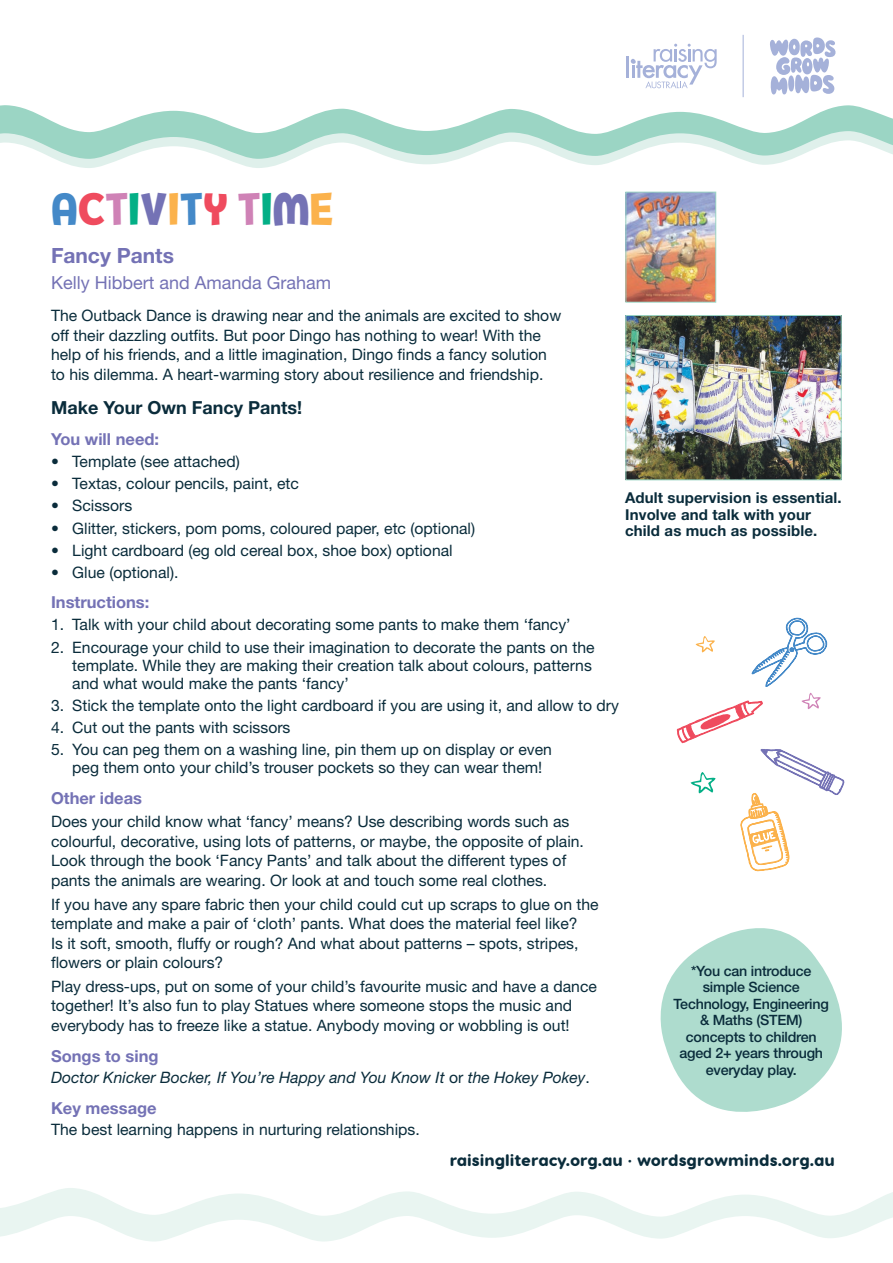
<style>
.page{position:relative;width:893px;height:1263px;background:#fff}
.page>*{position:absolute;margin:0;border:0;box-sizing:border-box;transform-origin:0 0}
.t1{font:900 45px "Pequena Neo";color:#4489c8}
.Act_Heading{font:700 21px "Helvetica Neue LT Std";color:#7472b5}
.Act_Heading-2{font:18px "Helvetica Neue LT Std";color:#7472b5}
.Act_body{font:700 18px "Helvetica Neue LT Std";color:#0a2c3b}
.Act_Green_sub{font:700 16.5px "Helvetica Neue LT Std";color:#7472b5}
.t2{font:800 16.5px "Visby Round CF";color:#0a2c3b}
.Act_body-2{font:15.75px/19.5px "Helvetica Neue LT Std";color:#0a2c3b}
.Act_Body_bullets{font:15.75px/18px "Helvetica Neue LT Std";color:#0a2c3b}
.Act_body-3{font:italic 15.75px "Helvetica Neue LT Std";color:#0a2c3b}
.Act_Supervision{font:700 15px/16.5px "Helvetica Neue LT Std";letter-spacing:.01em;color:#0a2c3b}
.Act_body-4{font:500 14.25px/16.5px "Helvetica Neue LT Std";letter-spacing:-.015em;color:#0a2c3b;text-align:center}
.s1{color:#ef4b5e}
.s2{color:#cf82b6}
.s3{color:#03af86}
.s4{color:#7472b5}
.s5{color:#fbb24c}
.s6{font-style:normal}
</style>
<div class="page">
<svg style="left:660px;top:928px;width:182px;height:184px;fill:#aedcce"></svg>
<svg style="left:752px;top:618px;width:75px;height:69px"></svg>
<svg style="left:677px;top:701px;width:86px;height:42px"></svg>
<svg style="left:740px;top:749px;width:104px;height:122px"></svg>
<svg style="left:696px;top:636px;width:19px;height:16px"></svg>
<svg style="left:801px;top:693px;width:20px;height:16px"></svg>
<svg style="left:690px;top:772px;width:25px;height:21px"></svg>
<img style="left:627px;top:317px;width:213px;height:161px">
<div style="left:625px;top:315px;width:217px;height:165px;border:1px solid #9bd5c4"></div>
<img style="left:627px;top:194px;width:87px;height:107px">
<div style="left:625px;top:192px;width:91px;height:111px;border:1px solid #9bd5c4"></div>
<svg style="left:0;top:1188px;width:893px;height:54px"></svg>
<svg style="left:0;top:92px;width:893px;height:76px"></svg>
<hr style="left:626px;top:56px;width:3px;height:22px;background:#a5b1d9">
<svg style="left:630px;top:44px;width:87px;height:44px"></svg>
<svg style="left:770px;top:37px;width:66px;height:58px"></svg>
<hr style="left:743px;top:35px;width:1px;height:62px;background:#a5b1d9">
<p class="t1" style="left:51px;top:179px;width:284px">A<span class="s1">C</span><span class="s2">T</span><span class="s3">I</span><span class="s4">V</span><span class="s5">I</span>T<span class="s1">Y</span> <span class="s2">T</span><span class="s3">I</span><span class="s4">M</span><span class="s5">E</span></p>
<p class="Act_Heading" style="left:51px;top:243px;width:124px">Fancy Pants</p>
<p class="Act_Heading-2" style="left:51px;top:272px;width:282px">Kelly Hibbert and Amanda Graham</p>
<p class="Act_body-2" style="left:51px;top:306px;width:512px">The Outback Dance is drawing near and the animals are excited to show off their dazzling outfits. But poor Dingo has nothing to wear! With the help of his friends, and a little imagination, Dingo finds a fancy solution to his dilemma. A heart-warming story about resilience and friendship.</p>
<p class="Act_body" style="left:51px;top:396px;width:253px">Make Your Own Fancy Pants!</p>
<p class="Act_Green_sub" style="left:51px;top:429px;width:110px">You will need:</p>
<p class="Act_Body_bullets" style="left:51px;top:452px;width:190px">• Template (see attached)</p>
<p class="Act_Body_bullets" style="left:51px;top:474px;width:249px">• Textas, colour pencils, paint, etc</p>
<p class="Act_Body_bullets" style="left:51px;top:497px;width:83px">• Scissors</p>
<p class="Act_Body_bullets" style="left:51px;top:519px;width:426px">• Glitter, stickers, pom poms, coloured paper, etc (optional)</p>
<p class="Act_Body_bullets" style="left:51px;top:541px;width:403px">• Light cardboard (eg old cereal box, shoe box) optional</p>
<p class="Act_Body_bullets" style="left:51px;top:563px;width:129px">• Glue (optional).</p>
<p class="Act_Green_sub" style="left:51px;top:592px;width:100px">Instructions:</p>
<p class="Act_Body_bullets" style="left:51px;top:616px;width:521px">1. Talk with your child about decorating some pants to make them ‘fancy’</p>
<p class="Act_Body_bullets" style="left:72px;top:638px;width:524px;text-indent:-21px">2. Encourage your child to use their imagination to decorate the pants on the template. While they are making their creation talk about colours, patterns and what would make the pants ‘fancy’</p>
<p class="Act_Body_bullets" style="left:51px;top:696px;width:569px">3. Stick the template onto the light cardboard if you are using it, and allow to dry</p>
<p class="Act_Body_bullets" style="left:51px;top:718px;width:241px">4. Cut out the pants with scissors</p>
<p class="Act_Body_bullets" style="left:72px;top:741px;width:481px;text-indent:-21px">5. You can peg them on a washing line, pin them up on display or even peg them onto your child’s trouser pockets so they can wear them!</p>
<p class="Act_Green_sub" style="left:51px;top:787px;width:93px">Other ideas</p>
<p class="Act_body-2" style="left:51px;top:812px;width:534px">Does your child know what ‘fancy’ means? Use describing words such as colourful, decorative, using lots of patterns, or maybe, the opposite of plain.<br>Look through the book ‘Fancy Pants’ and talk about the different types of pants the animals are wearing. Or look at and touch some real clothes.</p>
<p class="Act_body-2" style="left:51px;top:894px;width:549px">If you have any spare fabric then your child could cut up scraps to glue on the template and make a pair of ‘cloth’ pants. What does the material feel like?<br>Is it soft, smooth, fluffy or rough? And what about patterns – spots, stripes, flowers or plain colours?</p>
<p class="Act_body-2" style="left:51px;top:976px;width:547px">Play dress-ups, put on some of your child’s favourite music and have a dance together! It’s also fun to play Statues where someone stops the music and everybody has to freeze like a statue. Anybody moving or wobbling is out!</p>
<p class="Act_Green_sub" style="left:51px;top:1045px;width:109px">Songs to sing</p>
<p class="Act_body-3" style="left:51px;top:1068px;width:540px">Doctor Knicker Bocker, If You’re Happy and You Know It <span class="s6">or</span> the Hokey Pokey<span class="s6">.</span></p>
<p class="Act_Green_sub" style="left:51px;top:1098px;width:107px">Key message</p>
<p class="Act_body-2" style="left:51px;top:1120px;width:370px">The best learning happens in nurturing relationships.</p>
<p class="t2" style="left:450px;top:1149px;width:387px">raisingliteracy.org.au • wordsgrowminds.org.au</p>
<p class="Act_Supervision" style="left:625px;top:489px;width:218px">Adult supervision is essential.<br>Involve and talk with your child as much as possible.</p>
<p class="Act_body-4" style="left:674px;top:962px;width:157px">*You can introduce simple Science<br>Technology, Engineering &amp; Maths (STEM) concepts to children aged 2+ years through everyday play.</p>
</div>
